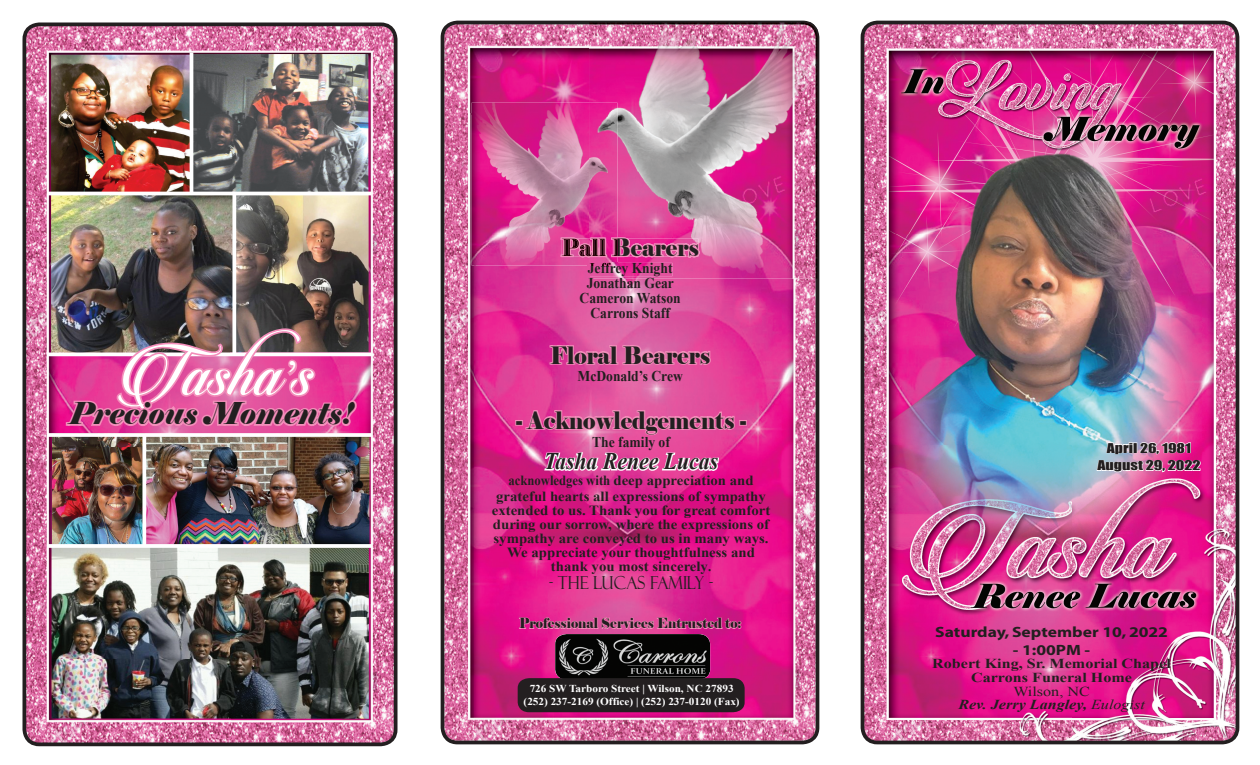
<style>
.page{position:relative;width:1260px;height:765px;background:#fff}
.page>*{position:absolute;margin:0;border:0;box-sizing:border-box;transform-origin:0 0}
.t1{font:80px "Candlescript Demo Version";color:#fff;scale:.96 1}
.t2{font:45px "Century";color:#fff;scale:.96 1}
.t3{font:italic 30px "Elephant";color:#231f20;scale:.96 1}
.t4{font:23.88px "Elephant";color:#231f20;scale:.91 1}
.t5{font:italic 700 23.88px "Times New Roman";color:#231f20;scale:.91 1}
.t6{font:17.88px "Felix Titling";color:#231f20;scale:.91 1}
.t7{font:700 15px/15px "Times New Roman";color:#231f20;text-align:center;scale:.91 1}
.t8{font:700 14.88px "Myriad";color:#231f20;scale:1.18 1}
.t9{font:700 14px/14px "Times New Roman";color:#231f20;text-align:center;scale:1.06 1}
.t10{font:700 14px/16px "Times New Roman";color:#231f20;text-align:center;scale:.91 1}
.t11{font:14px "Elephant";color:#231f20;scale:.91 1}
.t12{font:700 13.62px/13.6px "Times New Roman";color:#231f20;text-align:center;scale:1.18 1}
.t13{font:italic 700 13.62px/13.6px "Times New Roman";color:#231f20;text-align:center;scale:1.18 1}
.t14{font:12.38px/17.8px "Impact";color:#231f20;text-align:center;scale:1.28 1}
.t15{font:700 10.62px/12.6px "Times New Roman";color:#fff;text-align:center;scale:1.06 1}
.s1{font-weight:400;font-style:normal}
.s2{font-weight:400}
</style>
<div class="page">
<img style="left:27px;top:27px;width:366px;height:714px">
<div style="left:22px;top:22px;width:376px;height:724px;border:4px solid #231f20;border-radius:15px"></div>
<img style="left:863px;top:22px;width:375px;height:720px">
<div style="left:861px;top:21px;width:378px;height:723px;border:4px solid #231f20;border-radius:15px"></div>
<svg style="left:441px;top:21px;width:378px;height:723px"></svg>
<svg style="left:1096px;top:436px;width:105px;height:37px"></svg>
<img style="left:555px;top:634px;width:155px;height:44px">
<div style="left:518px;top:678px;width:227px;height:34px;background:#231f20"></div>
<svg style="left:518px;top:616px;width:224px;height:14px"></svg>
<div style="left:515px;top:420px;width:8px;height:6px;border:2px solid #f38eba"></div>
<svg style="left:524px;top:409px;width:213px;height:28px"></svg>
<div style="left:739px;top:420px;width:8px;height:6px;border:2px solid #f38eba"></div>
<svg style="left:543px;top:448px;width:177px;height:29px"></svg>
<img style="left:589px;top:66px;width:190px;height:213px">
<img style="left:589px;top:23px;width:229px;height:43px">
<img style="left:779px;top:65px;width:39px;height:214px">
<img style="left:589px;top:263px;width:83px;height:13px">
<svg style="left:617px;top:238px;width:83px;height:19px"></svg>
<svg style="left:548px;top:344px;width:164px;height:23px"></svg>
<hr style="left:47px;top:353px;width:325px;height:3px;background:#fff">
<hr style="left:190px;top:53px;width:3px;height:140px;background:#fff">
<svg style="left:48px;top:433px;width:324px;height:4px"></svg>
<svg style="left:232px;top:195px;width:4px;height:130px"></svg>
<svg style="left:48px;top:544px;width:324px;height:4px"></svg>
<hr style="left:47px;top:192px;width:325px;height:3px;background:#fff">
<svg style="left:142px;top:434px;width:4px;height:112px"></svg>
<svg style="left:64px;top:325px;width:295px;height:105px"></svg>
<img style="left:472px;top:103px;width:145px;height:163px">
<img style="left:561px;top:238px;width:46px;height:19px">
<img style="left:562px;top:239px;width:27px;height:17px">
<img style="left:589px;top:239px;width:17px;height:17px">
<img style="left:589px;top:240px;width:15px;height:15px">
<img style="left:611px;top:238px;width:6px;height:19px">
<img style="left:612px;top:239px;width:5px;height:17px">
<svg style="left:588px;top:263px;width:1px;height:13px"></svg>
<img style="left:589px;top:263px;width:28px;height:3px">
<h1 class="t1" style="left:114px;top:320px;width:205px">Ta s ha s</h1>
<h2 class="t2" style="left:288px;top:340px;width:11px">’</h2>
<h3 class="t3" style="left:69px;top:395px;width:299px">Precious Moments!</h3>
<h3 class="t4" style="left:561px;top:233px;width:153px">Pall Bearers</h3>
<p class="t7" style="left:580px;top:260px;width:113px">Jeffrey Knight<br>Jonathan Gear<br>Cameron Watson<br>Carrons Staff</p>
<h3 class="t4" style="left:550px;top:340px;width:178px">Floral Bearers</h3>
<p class="t7" style="left:578px;top:368px;width:117px">McDonald’s Crew</p>
<h3 class="t4" style="left:516px;top:405px;width:254px">- Acknowledgements -</h3>
<p class="t7" style="left:592px;top:434px;width:87px">The family of</p>
<h3 class="t5" style="left:544px;top:445px;width:193px">Tasha Renee Lucas</h3>
<p class="t10" style="left:496px;top:472px;width:298px">acknowledges with deep appreciation and grateful hearts all expressions of sympathy</p>
<p class="t9" style="left:492px;top:503px;width:264px">extended to us. Thank you for great comfort during our sorrow, where the expressions of sympathy are conveyed to us in many ways.<br>We appreciate your thoughtfulness and thank you most sincerely.</p>
<p class="t6" style="left:549px;top:572px;width:182px">- THE LUCAS FAMILY -</p>
<p class="t11" style="left:519px;top:614px;width:246px">Professional Services Entrusted to:</p>
<p class="t15" style="left:524px;top:682px;width:205px">726 SW Tarboro Street | Wilson, NC 27893 (252) 237-2169 (Office) | (252) 237-0120 (Fax)</p>
<p class="t14" style="left:1097px;top:439px;width:82px">April 26, 1981<br>August 29, 2022</p>
<p class="t8" style="left:935px;top:624px;width:199px">Saturday, September 10, 2022</p>
<p class="t8" style="left:1013px;top:642px;width:67px">- 1:00PM -</p>
<p class="t12" style="left:932px;top:656px;width:204px">Robert King, Sr. Memorial Chapel<br>Carrons Funeral Home</p>
<p class="t13" style="left:958px;top:684px;width:160px"><span class="s1">Wilson, NC<br></span>Rev. Jerry Langley, <span class="s2">Eulogist</span></p>
</div>
